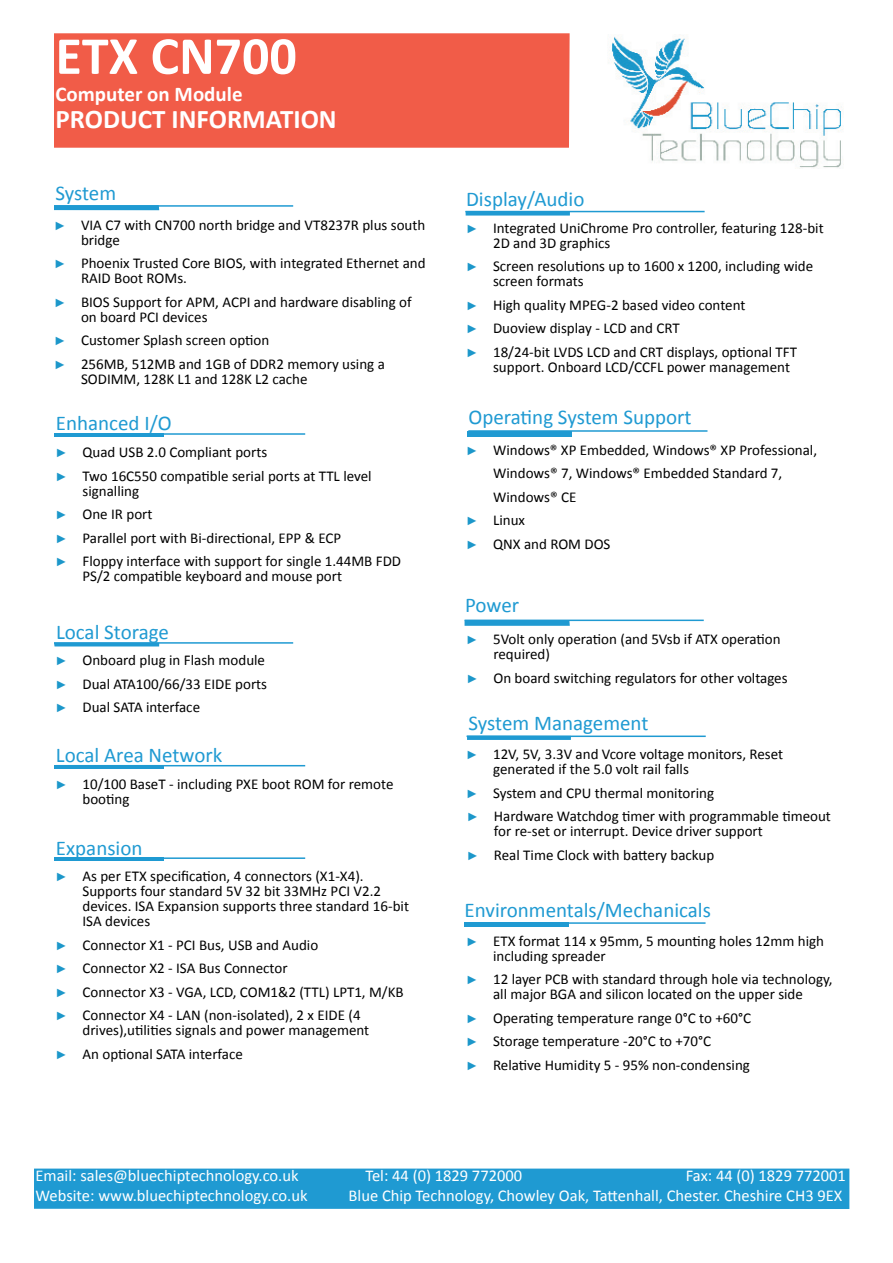
<style>
.page{position:relative;width:893px;height:1263px;background:#fff}
.page>*{position:absolute;margin:0;border:0;box-sizing:border-box;transform-origin:0 0}
.t1{font:700 54px "Calibri";color:#fff}
.t2{font:700 27px "Calibri";color:#fff}
.t3{font:21px "Calibri";color:#1f9ad2}
.t4{font:700 21px "Calibri";color:#fff}
.t5{font:16.5px "Calibri";color:#fff}
.Spec_bullet_list2{font:15px/15px "Calibri";color:#000}
.t6{font:12px/23.5px "Arial";color:#1c97ca;text-align:justify}
</style>
<div class="page">
<hr style="left:465px;top:620px;width:239px;height:1px;background:#1f9ad2">
<svg style="left:465px;top:621px;width:105px;height:5px"></svg>
<hr style="left:56px;top:433px;width:249px;height:2px;background:#1f9ad2">
<hr style="left:54px;top:433px;width:110px;height:4px;background:#1f9ad2">
<hr style="left:465px;top:211px;width:240px;height:1px;background:#1f9ad2">
<div style="left:466px;top:211px;width:104px;height:5px;background:#1f9ad2"></div>
<hr style="left:467px;top:735px;width:239px;height:2px;background:#1f9ad2">
<svg style="left:467px;top:737px;width:104px;height:3px"></svg>
<hr style="left:468px;top:430px;width:239px;height:2px;background:#1f9ad2">
<div style="left:467px;top:432px;width:105px;height:5px;background:#1f9ad2"></div>
<hr style="left:54px;top:205px;width:239px;height:2px;background:#1f9ad2">
<div style="left:54px;top:205px;width:105px;height:5px;background:#1f9ad2"></div>
<hr style="left:466px;top:922px;width:239px;height:2px;background:#1f9ad2">
<div style="left:465px;top:922px;width:104px;height:5px;background:#1f9ad2"></div>
<img style="left:610px;top:36px;width:233px;height:132px">
<div style="left:34px;top:1168px;width:815px;height:41px;background:#1f9ad2"></div>
<div style="left:54px;top:33px;width:516px;height:115px;background:#f15c48"></div>
<hr style="left:54px;top:642px;width:239px;height:2px;background:#1f9ad2">
<svg style="left:54px;top:644px;width:105px;height:2px"></svg>
<hr style="left:56px;top:765px;width:249px;height:1px;background:#1f9ad2">
<hr style="left:54px;top:765px;width:110px;height:4px;background:#1f9ad2">
<hr style="left:56px;top:857px;width:249px;height:2px;background:#1f9ad2">
<hr style="left:54px;top:857px;width:110px;height:4px;background:#1f9ad2">
<p class="t1" style="left:56px;top:21px;width:243px">ETX CN700</p>
<p class="t4" style="left:56px;top:80px;width:189px">Computer on Module</p>
<p class="t2" style="left:56px;top:102px;width:283px">PRODUCT INFORMATION</p>
<p class="t3" style="left:56px;top:180px;width:62px">System</p>
<p class="Spec_bullet_list2" style="left:81px;top:217px;width:346px">VIA C7 with CN700 north bridge and VT8237R plus south bridge</p>
<p class="Spec_bullet_list2" style="left:81px;top:256px;width:346px">Phoenix Trusted Core BIOS, with integrated Ethernet and<br>RAID Boot ROMs.</p>
<p class="Spec_bullet_list2" style="left:81px;top:294px;width:332px">BIOS Support for APM, ACPI and hardware disabling of on board PCI devices</p>
<p class="Spec_bullet_list2" style="left:81px;top:333px;width:190px">Customer Splash screen option</p>
<p class="Spec_bullet_list2" style="left:81px;top:356px;width:305px">256MB, 512MB and 1GB of DDR2 memory using a<br>SODIMM, 128K L1 and 128K L2 cache</p>
<p class="t6" style="left:54px;top:214px;width:13px">►</p>
<p class="t6" style="left:54px;top:252px;width:13px">►</p>
<p class="t6" style="left:54px;top:291px;width:13px">►</p>
<p class="t6" style="left:54px;top:329px;width:13px">► ►</p>
<p class="t3" style="left:56px;top:410px;width:117px">Enhanced I/O</p>
<p class="Spec_bullet_list2" style="left:82px;top:445px;width:186px">Quad USB 2.0 Compliant ports</p>
<p class="Spec_bullet_list2" style="left:82px;top:468px;width:291px">Two 16C550 compatible serial ports at TTL level signalling</p>
<p class="Spec_bullet_list2" style="left:82px;top:507px;width:72px">One IR port</p>
<p class="Spec_bullet_list2" style="left:82px;top:530px;width:260px">Parallel port with Bi-directional, EPP &amp; ECP</p>
<p class="Spec_bullet_list2" style="left:82px;top:554px;width:320px">Floppy interface with support for single 1.44MB FDD<br>PS/2 compatible keyboard and mouse port</p>
<p class="t6" style="left:56px;top:441px;width:13px">► ►</p>
<p class="t6" style="left:56px;top:503px;width:13px">► ► ►</p>
<p class="t3" style="left:56px;top:618px;width:114px">Local Storage</p>
<p class="Spec_bullet_list2" style="left:82px;top:653px;width:184px">Onboard plug in Flash module</p>
<p class="Spec_bullet_list2" style="left:82px;top:676px;width:186px">Dual ATA100/66/33 EIDE ports</p>
<p class="Spec_bullet_list2" style="left:82px;top:700px;width:119px">Dual SATA interface</p>
<p class="t6" style="left:56px;top:649px;width:13px">► ► ►</p>
<p class="t3" style="left:56px;top:742px;width:168px">Local Area Network</p>
<p class="Spec_bullet_list2" style="left:82px;top:776px;width:312px">10/100 BaseT - including PXE boot ROM for remote booting</p>
<p class="t6" style="left:56px;top:773px;width:13px">►</p>
<p class="t3" style="left:56px;top:834px;width:88px">Expansion</p>
<p class="Spec_bullet_list2" style="left:82px;top:869px;width:328px">As per ETX specification, 4 connectors (X1-X4).<br>Supports four standard 5V 32 bit 33MHz PCI V2.2 devices. ISA Expansion supports three standard 16-bit ISA devices</p>
<p class="Spec_bullet_list2" style="left:82px;top:937px;width:237px">Connector X1 - PCI Bus, USB and Audio</p>
<p class="Spec_bullet_list2" style="left:82px;top:961px;width:207px">Connector X2 - ISA Bus Connector</p>
<p class="Spec_bullet_list2" style="left:82px;top:984px;width:323px">Connector X3 - VGA, LCD, COM1&amp;2 (TTL) LPT1, M/KB</p>
<p class="Spec_bullet_list2" style="left:82px;top:1008px;width:288px">Connector X4 - LAN (non-isolated), 2 x EIDE (4 drives),utilities signals and power management</p>
<p class="Spec_bullet_list2" style="left:82px;top:1046px;width:162px">An optional SATA interface</p>
<p class="t6" style="left:56px;top:865px;width:13px">►</p>
<p class="t6" style="left:56px;top:934px;width:13px">► ► ► ►</p>
<p class="t6" style="left:56px;top:1043px;width:13px">►</p>
<p class="t3" style="left:466px;top:186px;width:120px">Display/Audio</p>
<p class="Spec_bullet_list2" style="left:493px;top:220px;width:332px">Integrated UniChrome Pro controller, featuring 128-bit<br>2D and 3D graphics</p>
<p class="Spec_bullet_list2" style="left:493px;top:259px;width:322px">Screen resolutions up to 1600 x 1200, including wide screen formats</p>
<p class="Spec_bullet_list2" style="left:493px;top:298px;width:254px">High quality MPEG-2 based video content</p>
<p class="Spec_bullet_list2" style="left:493px;top:321px;width:188px">Duoview display - LCD and CRT</p>
<p class="Spec_bullet_list2" style="left:493px;top:345px;width:306px">18/24-bit LVDS LCD and CRT displays, optional TFT support. Onboard LCD/CCFL power management</p>
<p class="t6" style="left:466px;top:217px;width:13px">►</p>
<p class="t6" style="left:466px;top:256px;width:13px">►</p>
<p class="t6" style="left:466px;top:294px;width:13px">► ► ►</p>
<p class="t3" style="left:468px;top:404px;width:225px">Operating System Support</p>
<p class="Spec_bullet_list2" style="left:493px;top:442px;width:326px">Windows® XP Embedded, Windows® XP Professional,</p>
<p class="Spec_bullet_list2" style="left:493px;top:466px;width:291px">Windows® 7, Windows® Embedded Standard 7,</p>
<p class="Spec_bullet_list2" style="left:493px;top:489px;width:85px">Windows® CE</p>
<p class="Spec_bullet_list2" style="left:493px;top:513px;width:33px">Linux</p>
<p class="Spec_bullet_list2" style="left:493px;top:536px;width:119px">QNX and ROM DOS</p>
<p class="t6" style="left:466px;top:439px;width:13px">►</p>
<p class="t6" style="left:466px;top:510px;width:13px">► ►</p>
<p class="t3" style="left:465px;top:592px;width:56px">Power</p>
<p class="Spec_bullet_list2" style="left:493px;top:632px;width:289px">5Volt only operation (and 5Vsb if ATX operation required)</p>
<p class="Spec_bullet_list2" style="left:493px;top:670px;width:296px">On board switching regulators for other voltages</p>
<p class="t6" style="left:466px;top:628px;width:13px">►</p>
<p class="t6" style="left:466px;top:667px;width:13px">►</p>
<p class="t3" style="left:469px;top:710px;width:181px">System Management</p>
<p class="Spec_bullet_list2" style="left:493px;top:746px;width:292px">12V, 5V, 3.3V and Vcore voltage monitors, Reset generated if the 5.0 volt rail falls</p>
<p class="Spec_bullet_list2" style="left:493px;top:785px;width:223px">System and CPU thermal monitoring</p>
<p class="Spec_bullet_list2" style="left:494px;top:808px;width:339px">Hardware Watchdog timer with programmable timeout for re-set or interrupt. Device driver support</p>
<p class="Spec_bullet_list2" style="left:494px;top:847px;width:222px">Real Time Clock with battery backup</p>
<p class="t6" style="left:466px;top:743px;width:13px">►</p>
<p class="t6" style="left:466px;top:782px;width:14px">► ►</p>
<p class="t6" style="left:467px;top:844px;width:13px">►</p>
<p class="t3" style="left:465px;top:897px;width:248px">Environmentals/Mechanicals</p>
<p class="Spec_bullet_list2" style="left:493px;top:933px;width:332px">ETX format 114 x 95mm, 5 mounting holes 12mm high including spreader</p>
<p class="Spec_bullet_list2" style="left:493px;top:972px;width:341px">12 layer PCB with standard through hole via technology, all major BGA and silicon located on the upper side</p>
<p class="Spec_bullet_list2" style="left:493px;top:1010px;width:260px">Operating temperature range 0°C to +60°C</p>
<p class="Spec_bullet_list2" style="left:493px;top:1034px;width:220px">Storage temperature -20°C to +70°C</p>
<p class="Spec_bullet_list2" style="left:493px;top:1057px;width:258px">Relative Humidity 5 - 95% non-condensing</p>
<p class="t6" style="left:466px;top:930px;width:13px">►</p>
<p class="t6" style="left:466px;top:968px;width:13px">►</p>
<p class="t6" style="left:466px;top:1007px;width:13px">► ► ►</p>
<p class="t5" style="left:36px;top:1165px;width:265px">Email: sales@bluechiptechnology.co.uk</p>
<p class="t5" style="left:365px;top:1165px;width:158px">Tel: 44 (0) 1829 772000</p>
<p class="t5" style="left:686px;top:1165px;width:162px">Fax: 44 (0) 1829 772001</p>
<p class="t5" style="left:36px;top:1185px;width:274px">Website: www.bluechiptechnology.co.uk</p>
<p class="t5" style="left:349px;top:1185px;width:495px">Blue Chip Technology, Chowley Oak, Tattenhall, Chester. Cheshire CH3 9EX</p>
</div>
